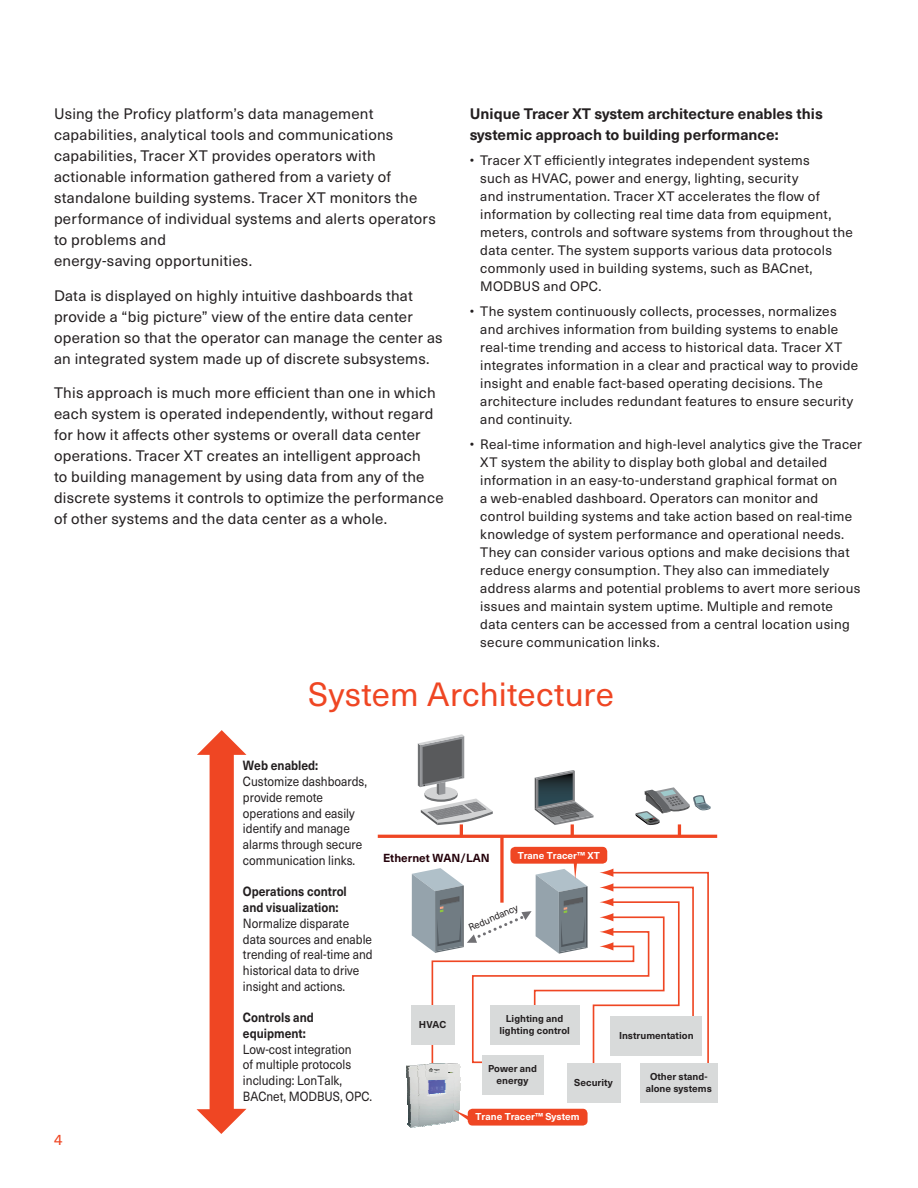
<style>
.page{position:relative;width:918px;height:1188px;background:#fff}
.page>*{position:absolute;margin:0;border:0;box-sizing:border-box;transform-origin:0 0}
.t1{font:33px "Neue Haas Unica W1 G";letter-spacing:.005em;color:#ef4623}
.t2{font:15px/21px "Neue Haas Unica W1 G";letter-spacing:.015em;color:#231f20}
.t3{font:700 15px/21px "Neue Haas Unica W1 G";color:#231f20}
.t4{font:15px "Neue Haas Unica W1 G";color:#ef4623}
.t5{font:13.5px/18px "Neue Haas Unica W1 G";letter-spacing:.02em;color:#231f20}
.t6{font:13.05px/15.8px "Neue Haas Unica W1 G";color:#231f20;scale:.9 1}
.t7{font:700 13.05px/15.8px "Neue Haas Unica W1 G";color:#231f20;scale:.9 1}
.t8{font:700 11.55px "Neue Haas Unica W1 G";color:#230009}
.t9{font:700 9.9px/11.9px "Neue Haas Unica W1 G";color:#231f20;text-align:center}
.t10{font:700 9.9px "Neue Haas Unica W1 G";color:#fff}
.t11{font:9.9px "Neue Haas Unica W1 G";color:#231f20;scale:.96 1}
</style>
<div class="page">
<div style="left:482px;top:1055px;width:61px;height:40px;background:#d8dada"></div>
<div style="left:567px;top:1064px;width:53px;height:39px;background:#d8dada"></div>
<div style="left:640px;top:1063px;width:78px;height:40px;background:#d8dada"></div>
<img style="left:407px;top:1074px;width:53px;height:19px">
<svg style="left:408px;top:1093px;width:52px;height:3px"></svg>
<img style="left:408px;top:1096px;width:52px;height:24px">
<img style="left:408px;top:1120px;width:45px;height:1px">
<img style="left:408px;top:1121px;width:46px;height:1px">
<img style="left:408px;top:1122px;width:40px;height:1px">
<img style="left:408px;top:1123px;width:34px;height:1px">
<svg style="left:408px;top:1124px;width:29px;height:4px"></svg>
<svg style="left:197px;top:730px;width:49px;height:404px"></svg>
<hr style="left:378px;top:835px;width:339px;height:3px;background:#ef4623">
<svg style="left:418px;top:734px;width:75px;height:101px"></svg>
<svg style="left:535px;top:770px;width:59px;height:65px"></svg>
<svg style="left:500px;top:838px;width:4px;height:21px"></svg>
<svg style="left:635px;top:787px;width:76px;height:48px"></svg>
<div style="left:510px;top:847px;width:97px;height:17px;background:#ef4623;border-radius:5px"></div>
<div style="left:468px;top:1109px;width:120px;height:17px;background:#ef4623;border-radius:5px"></div>
<svg style="left:453px;top:1110px;width:16px;height:11px"></svg>
<svg style="left:407px;top:859px;width:302px;height:215px"></svg>
<p class="t2" style="left:54px;top:103px;width:383px">Using the Proficy platform’s data management capabilities, analytical tools and communications capabilities, Tracer XT provides operators with actionable information gathered from a variety of standalone building systems. Tracer XT monitors the performance of individual systems and alerts operators to problems and<br>energy-saving opportunities.</p>
<p class="t2" style="left:54px;top:284px;width:390px">Data is displayed on highly intuitive dashboards that provide a “big picture” view of the entire data center operation so that the operator can manage the center as an integrated system made up of discrete subsystems.</p>
<p class="t2" style="left:54px;top:382px;width:391px">This approach is much more efficient than one in which each system is operated independently, without regard for how it affects other systems or overall data center operations. Tracer XT creates an intelligent approach<br>to building management by using data from any of the discrete systems it controls to optimize the performance of other systems and the data center as a whole.</p>
<p class="t3" style="left:470px;top:103px;width:355px">Unique Tracer XT system architecture enables this systemic approach to building performance:</p>
<p class="t5" style="left:480px;top:151px;width:374px;text-indent:-11px">• Tracer XT efficiently integrates independent systems<br>such as HVAC, power and energy, lighting, security<br>and instrumentation. Tracer XT accelerates the flow of information by collecting real time data from equipment, meters, controls and software systems from throughout the data center. The system supports various data protocols commonly used in building systems, such as BACnet, MODBUS and OPC.</p>
<p class="t5" style="left:480px;top:301px;width:380px;text-indent:-11px">• The system continuously collects, processes, normalizes and archives information from building systems to enable real-time trending and access to historical data. Tracer XT integrates information in a clear and practical way to provide insight and enable fact-based operating decisions. The architecture includes redundant features to ensure security and continuity.</p>
<p class="t5" style="left:480px;top:434px;width:383px;text-indent:-11px">• Real-time information and high-level analytics give the Tracer XT system the ability to display both global and detailed information in an easy-to-understand graphical format on<br>a web-enabled dashboard. Operators can monitor and control building systems and take action based on real-time knowledge of system performance and operational needs.<br>They can consider various options and make decisions that reduce energy consumption. They also can immediately address alarms and potential problems to avert more serious issues and maintain system uptime. Multiple and remote data centers can be accessed from a central location using secure communication links.</p>
<h1 class="t1" style="left:308px;top:670px;width:307px">System Architecture</h1>
<p class="t4" style="left:54px;top:1129px;width:10px">4</p>
<p class="t7" style="left:243px;top:757px;width:85px">Web enabled:</p>
<p class="t6" style="left:243px;top:773px;width:139px">Customize dashboards, provide remote operations and easily identify and manage alarms through secure communication links.</p>
<p class="t7" style="left:243px;top:883px;width:117px">Operations control and visualization:</p>
<p class="t6" style="left:243px;top:915px;width:146px">Normalize disparate data sources and enable trending of real-time and historical data to drive insight and actions.</p>
<p class="t7" style="left:243px;top:1009px;width:80px">Controls and equipment:</p>
<p class="t6" style="left:243px;top:1041px;width:145px">Low-cost integration<br>of multiple protocols including: LonTalk,<br>BACnet, MODBUS, OPC.</p>
<p class="t8" style="left:383px;top:849px;width:108px">Ethernet WAN/LAN</p>
<p class="t10" style="left:518px;top:848px;width:84px">Trane Tracer™ XT</p>
<p class="t11" style="left:466px;top:921px;width:57px;rotate:-23deg">Redundancy</p>
<p class="t9" style="left:419px;top:1018px;width:29px">HVAC</p>
<p class="t9" style="left:499px;top:1012px;width:72px">Lighting and lighting control</p>
<p class="t9" style="left:619px;top:1029px;width:76px">Instrumentation</p>
<p class="t9" style="left:646px;top:1070px;width:68px">Other stand&shy;alone systems</p>
<p class="t9" style="left:488px;top:1062px;width:50px">Power and energy</p>
<p class="t9" style="left:574px;top:1076px;width:40px">Security</p>
<p class="t10" style="left:476px;top:1109px;width:106px">Trane Tracer™ System</p>
</div>
